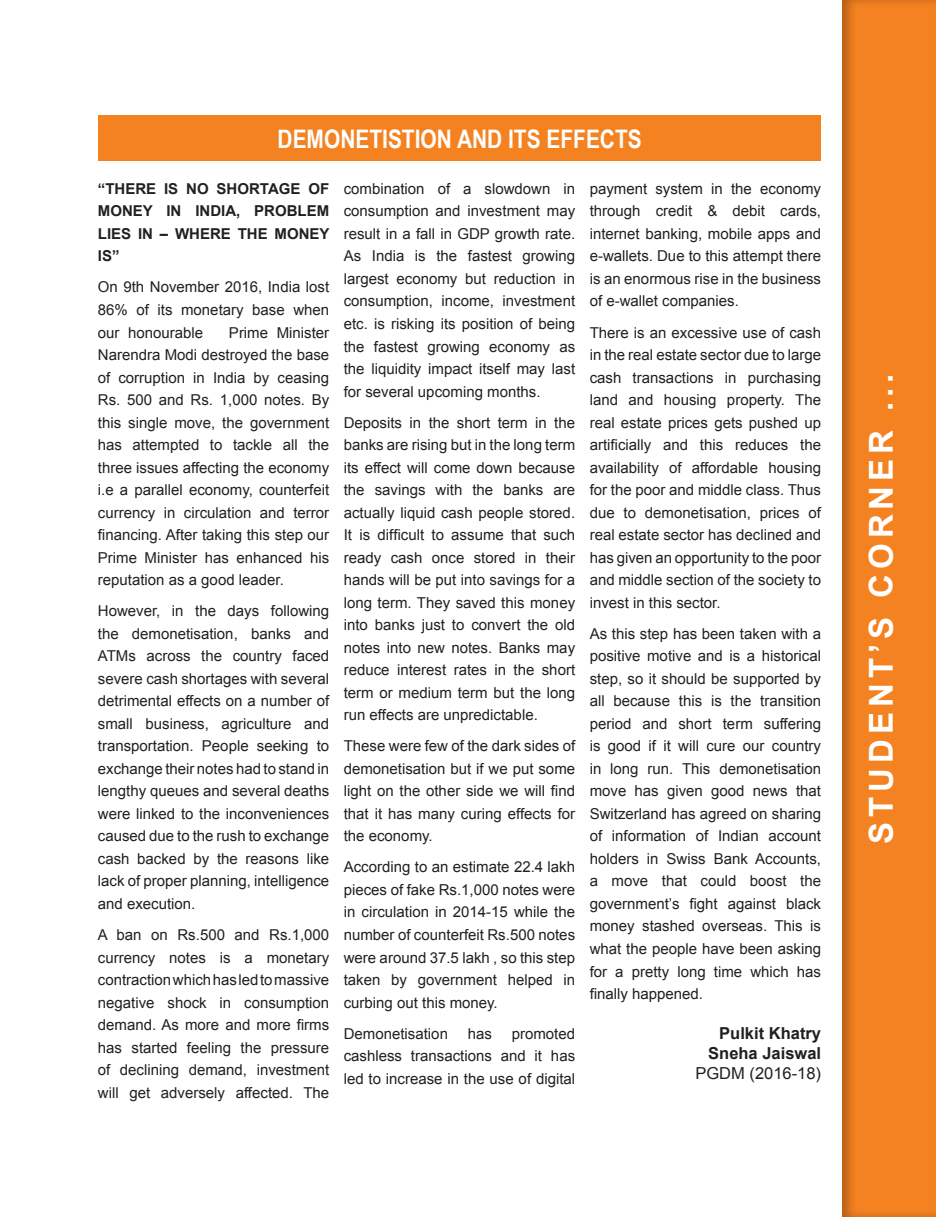
<style>
.page{position:relative;width:936px;height:1217px;background:#fff}
.page>*{position:absolute;margin:0;border:0;box-sizing:border-box;transform-origin:0 0}
.t1{font:700 33px "Arial";letter-spacing:.15em;color:#fff}
.t2{font:700 25.5px "Arial Narrow";color:#fff}
.t3{font:700 16.5px/19.8px "Arial";color:#231f20;text-align:right}
.t4{font:16.5px "Arial";color:#231f20}
.t5{font:15px/22.5px "Arial";color:#231f20;text-align:justify}
.t6{font:700 15px/22.5px "Arial";color:#231f20;text-align:justify}
</style>
<div class="page">
<div style="left:841px;top:0;width:94px;height:1216px;background:#231f20;opacity:.3"></div>
<div style="left:98px;top:115px;width:723px;height:45px;background:#f58220"></div>
<h2 class="t2" style="left:277px;top:124px;width:366px">DEMONETISTION AND ITS EFFECTS</h2>
<p class="t6" style="left:98px;top:178px;width:233px">“THERE IS NO SHORTAGE OF MONEY IN INDIA, PROBLEM LIES IN – WHERE THE MONEY IS”</p>
<p class="t5" style="left:98px;top:276px;width:233px">On 9th November 2016, India lost 86% of its monetary base when our honourable</p>
<p class="t5" style="left:98px;top:321px;width:233px;text-indent:131px">Prime Minister Narendra Modi destroyed the base of corruption in India by ceasing Rs. 500 and Rs. 1,000 notes. By this single move, the government has attempted to tackle all the three issues affecting the economy i.e a parallel economy, counterfeit currency in circulation and terror financing. After taking this step our Prime Minister has enhanced his reputation as a good leader.</p>
<p class="t5" style="left:98px;top:599px;width:233px">However, in the days following the demonetisation, banks and ATMs across the country faced severe cash shortages with several detrimental effects on a number of small business, agriculture and transportation. People seeking to exchange their notes had to stand in lengthy queues and several deaths were linked to the inconveniences caused due to the rush to exchange cash backed by the reasons like lack of proper planning, intelligence and execution.</p>
<p class="t5" style="left:98px;top:923px;width:233px">A ban on Rs.500 and Rs.1,000 currency notes is a monetary contraction which has led to massive negative shock in consumption demand. As more and more firms has started feeling the pressure of declining demand, investment will get adversely affected. The</p>
<p class="t5" style="left:344px;top:177px;width:233px">combination of a slowdown in consumption and investment may result in a fall in GDP growth rate.<br>As India is the fastest growing largest economy but reduction in consumption, income, investment etc. is risking its position of being the fastest growing economy as the liquidity impact itself may last for several upcoming months.</p>
<p class="t5" style="left:344px;top:411px;width:233px">Deposits in the short term in the banks are rising but in the long term its effect will come down because the savings with the banks are actually liquid cash people stored.<br>It is difficult to assume that such ready cash once stored in their hands will be put into savings for a long term. They saved this money into banks just to convert the old notes into new notes. Banks may reduce interest rates in the short term or medium term but the long run effects are unpredictable.</p>
<p class="t5" style="left:344px;top:734px;width:233px">These were few of the dark sides of demonetisation but if we put some light on the other side we will find that it has many curing effects for the economy.</p>
<p class="t5" style="left:344px;top:855px;width:233px">According to an estimate 22.4 lakh pieces of fake Rs.1,000 notes were in circulation in 2014-15 while the number of counterfeit Rs.500 notes were around 37.5 lakh , so this step taken by government helped in curbing out this money.</p>
<p class="t5" style="left:344px;top:1021px;width:106px">Demonetisation</p>
<p class="t5" style="left:468px;top:1021px;width:26px">has</p>
<p class="t5" style="left:344px;top:1021px;width:233px;text-indent:168px">promoted cashless transactions and it has led to increase in the use of digital</p>
<p class="t5" style="left:589px;top:177px;width:233px">payment system in the economy through credit &amp; debit cards, internet banking, mobile apps and e-wallets. Due to this attempt there is an enormous rise in the business of e-wallet companies.</p>
<p class="t5" style="left:589px;top:321px;width:233px">There is an excessive use of cash in the real estate sector due to large cash transactions in purchasing land and housing property. The real estate prices gets pushed up artificially and this reduces the availability of affordable housing for the poor and middle class. Thus due to demonetisation, prices of real estate sector has declined and has given an opportunity to the poor and middle section of the society to invest in this sector.</p>
<p class="t5" style="left:589px;top:622px;width:233px">As this step has been taken with a positive motive and is a historical step, so it should be supported by all because this is the transition period and short term suffering is good if it will cure our country in long run. This demonetisation move has given good news that Switzerland has agreed on sharing of information of Indian account holders in Swiss Bank Accounts, a move that could boost the government’s fight against black money stashed overseas. This is what the people have been asking for a pretty long time which has finally happened.</p>
<p class="t3" style="left:708px;top:1023px;width:114px">Pulkit Khatry<br>Sneha Jaiswal</p>
<p class="t4" style="left:695px;top:1062px;width:127px">PGDM (2016-18)</p>
<h1 class="t1" style="left:859px;top:843px;width:471px;rotate:-90deg">STUDENT’S CORNER ...</h1>
</div>
